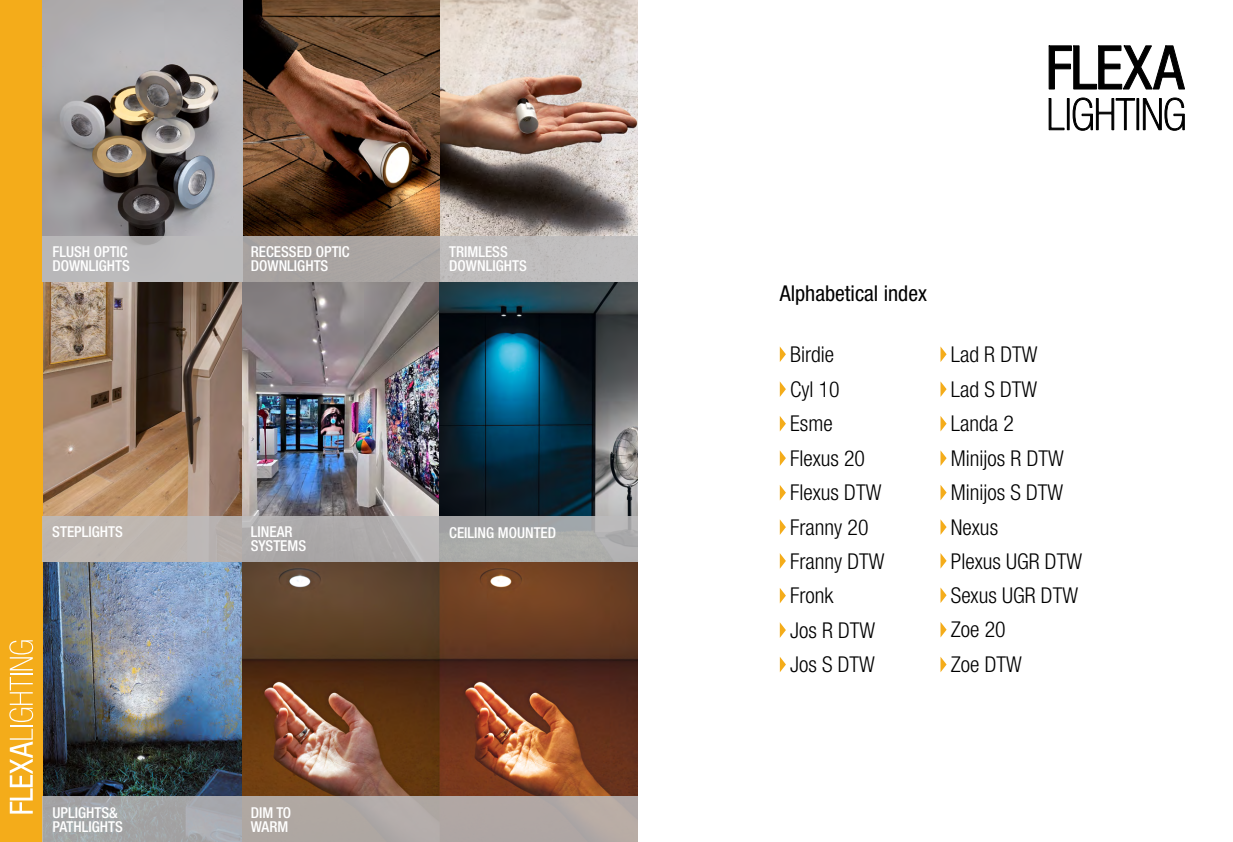
<style>
.page{position:relative;width:1233px;height:842px;background:#fff}
.page>*{position:absolute;margin:0;border:0;box-sizing:border-box;transform-origin:0 0}
.t1{font:300 condensed 21.8px/34.8px "Helvetica Neue LT Std";color:#000}
.t2{font:condensed 21.8px "Helvetica Neue LT Std";color:#000}
.t3{font:500 condensed 15px/14px "Helvetica Neue LT Std";color:#fff}
</style>
<div class="page">
<img style="left:43px;top:562px;width:595px;height:234px">
<img style="left:43px;top:282px;width:595px;height:234px">
<img style="left:242px;top:0;width:396px;height:236px">
<div style="left:0;top:0;width:43px;height:842px;background:#f4ac1a"></div>
<svg style="left:9px;top:640px;width:25px;height:174px"></svg>
<img style="left:42px;top:0;width:200px;height:236px">
<svg style="left:42px;top:236px;width:596px;height:46px;background:#b6b3b3"></svg>
<svg style="left:42px;top:516px;width:596px;height:46px;background:#b1afad"></svg>
<svg style="left:42px;top:796px;width:596px;height:46px;background:#ada8a6"></svg>
<svg style="left:941px;top:520px;width:6px;height:14px"></svg>
<svg style="left:941px;top:588px;width:6px;height:15px"></svg>
<svg style="left:941px;top:485px;width:6px;height:15px"></svg>
<svg style="left:941px;top:451px;width:6px;height:14px"></svg>
<svg style="left:780px;top:381px;width:6px;height:16px"></svg>
<svg style="left:780px;top:485px;width:6px;height:15px"></svg>
<svg style="left:780px;top:622px;width:6px;height:16px"></svg>
<svg style="left:941px;top:554px;width:6px;height:14px"></svg>
<svg style="left:941px;top:622px;width:6px;height:15px"></svg>
<svg style="left:941px;top:657px;width:6px;height:15px"></svg>
<svg style="left:780px;top:416px;width:6px;height:15px"></svg>
<svg style="left:780px;top:519px;width:6px;height:16px"></svg>
<svg style="left:780px;top:657px;width:6px;height:15px"></svg>
<svg style="left:780px;top:347px;width:6px;height:15px"></svg>
<svg style="left:780px;top:450px;width:6px;height:16px"></svg>
<svg style="left:941px;top:416px;width:6px;height:15px"></svg>
<svg style="left:780px;top:553px;width:6px;height:16px"></svg>
<svg style="left:780px;top:588px;width:6px;height:15px"></svg>
<svg style="left:941px;top:347px;width:6px;height:15px"></svg>
<svg style="left:941px;top:382px;width:6px;height:14px"></svg>
<svg style="left:1049px;top:45px;width:136px;height:45px"></svg>
<svg style="left:1049px;top:98px;width:16px;height:32px"></svg>
<hr style="left:1067px;top:99px;width:2px;height:31px;background:#000">
<svg style="left:1073px;top:97px;width:62px;height:34px"></svg>
<hr style="left:1137px;top:99px;width:2px;height:31px;background:#000">
<svg style="left:1143px;top:97px;width:42px;height:34px"></svg>
<p class="t3" style="left:52px;top:244px;width:79px">FLUSH OPTIC<br>DOWNLIGHTS</p>
<p class="t3" style="left:449px;top:244px;width:79px">TRIMLESS<br>DOWNLIGHTS</p>
<p class="t3" style="left:251px;top:244px;width:100px">RECESSED OPTIC<br>DOWNLIGHTS</p>
<p class="t3" style="left:52px;top:525px;width:72px">STEPLIGHTS</p>
<p class="t3" style="left:251px;top:525px;width:57px">LINEAR<br>SYSTEMS</p>
<p class="t3" style="left:52px;top:805px;width:72px">UPLIGHTS&amp;<br>PATHLIGHTS</p>
<p class="t3" style="left:251px;top:805px;width:42px">DIM TO<br>WARM</p>
<p class="t3" style="left:449px;top:525px;width:108px">CEILING MOUNTED</p>
<p class="t2" style="left:780px;top:280px;width:149px">Alphabetical index</p>
<p class="t1" style="left:790px;top:337px;width:46px">Birdie</p>
<p class="t1" style="left:790px;top:372px;width:51px">Cyl 10</p>
<p class="t1" style="left:951px;top:337px;width:88px">Lad R DTW<br>Lad S DTW</p>
<p class="t1" style="left:790px;top:406px;width:44px">Esme</p>
<p class="t1" style="left:951px;top:406px;width:64px">Landa 2</p>
<p class="t1" style="left:790px;top:441px;width:76px">Flexus 20</p>
<p class="t1" style="left:951px;top:441px;width:115px">Minijos R DTW</p>
<p class="t1" style="left:790px;top:475px;width:93px">Flexus DTW</p>
<p class="t1" style="left:951px;top:475px;width:114px">Minijos S DTW</p>
<p class="t1" style="left:790px;top:510px;width:80px">Franny 20</p>
<p class="t1" style="left:951px;top:510px;width:49px">Nexus</p>
<p class="t1" style="left:790px;top:544px;width:96px">Franny DTW<br>Fronk</p>
<p class="t1" style="left:951px;top:543px;width:133px">Plexus UGR DTW</p>
<p class="t1" style="left:951px;top:578px;width:129px">Sexus UGR DTW</p>
<p class="t1" style="left:790px;top:613px;width:87px">Jos R DTW</p>
<p class="t1" style="left:790px;top:647px;width:86px">Jos S DTW</p>
<p class="t1" style="left:951px;top:612px;width:73px">Zoe 20<br>Zoe DTW</p>
</div>
